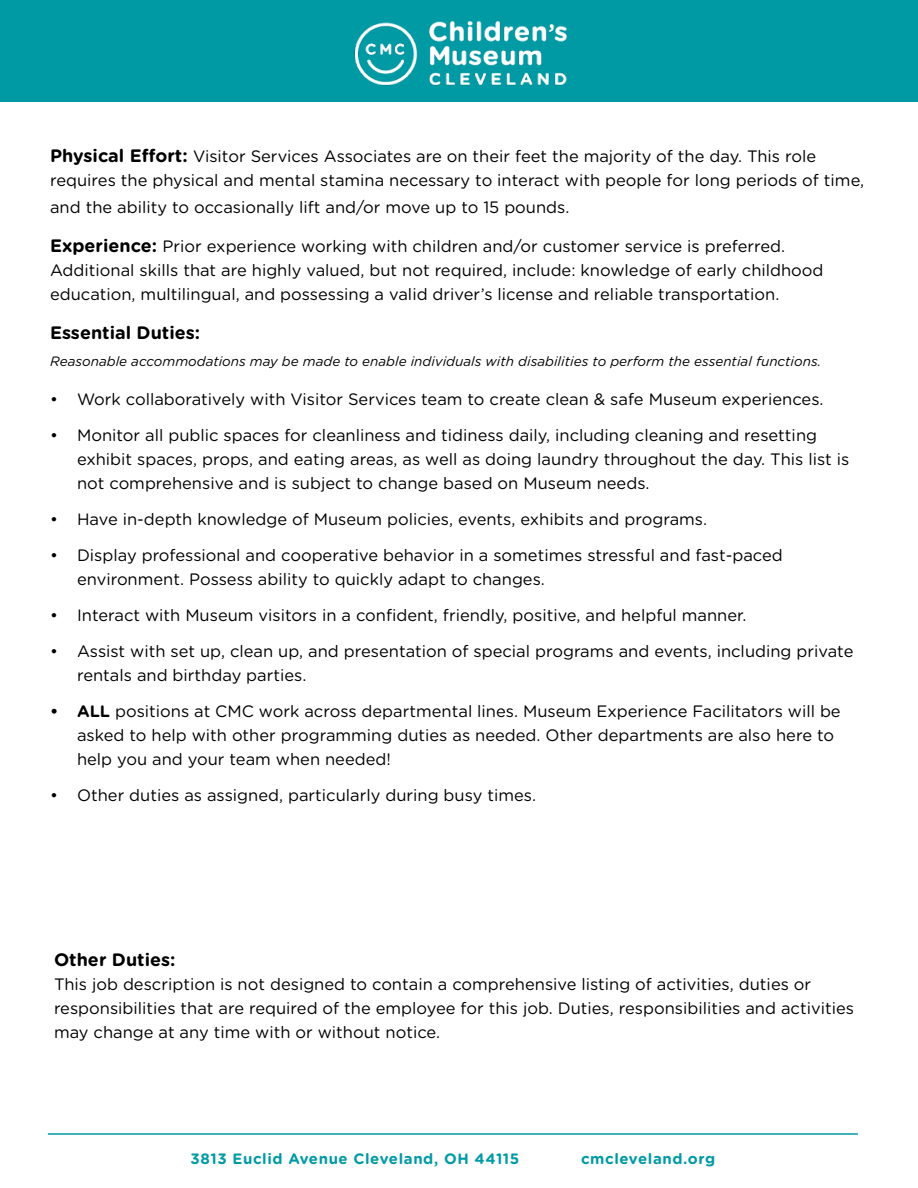
<style>
.page{position:relative;width:918px;height:1188px;background:#fff}
.page>*{position:absolute;margin:0;border:0;box-sizing:border-box;transform-origin:0 0}
.t1{font:700 18px "Gotham Rounded";color:#000}
.t2{font:16.5px/24px "Gotham Rounded";color:#000}
.t3{font:700 15px "Gotham Rounded";letter-spacing:.04em;color:#009aa5}
.t4{font:italic 13.5px "Gotham Rounded";color:#000}
.s1{font-weight:700;font-size:18px}
.s2{font-weight:700}
</style>
<div class="page">
<hr style="left:48px;top:1133px;width:810px;height:2px;background:#009aa5">
<div style="left:0;top:0;width:918px;height:102px;background:#009aa5"></div>
<img style="left:355px;top:22px;width:212px;height:63px">
<p class="t2" style="left:50px;top:144px;width:816px"><span class="s1">Physical Effort:</span> Visitor Services Associates are on their feet the majority of the day. This role requires the physical and mental stamina necessary to interact with people for long periods of time,</p>
<p class="t2" style="left:50px;top:195px;width:521px">and the ability to occasionally lift and/or move up to 15 pounds.</p>
<p class="t2" style="left:50px;top:234px;width:737px"><span class="s1">Experience:</span> Prior experience working with children and/or customer service is preferred.</p>
<p class="t2" style="left:50px;top:258px;width:775px">Additional skills that are highly valued, but not required, include: knowledge of early childhood education, multilingual, and possessing a valid driver’s license and reliable transportation.</p>
<p class="t1" style="left:50px;top:320px;width:152px">Essential Duties:</p>
<p class="t4" style="left:50px;top:352px;width:773px">Reasonable accommodations may be made to enable individuals with disabilities to perform the essential functions.</p>
<p class="t2" style="left:50px;top:387px;width:775px">• Work collaboratively with Visitor Services team to create clean &amp; safe Museum experiences.</p>
<p class="t2" style="left:77px;top:423px;width:774px;text-indent:-27px">• Monitor all public spaces for cleanliness and tidiness daily, including cleaning and resetting exhibit spaces, props, and eating areas, as well as doing laundry throughout the day. This list is not comprehensive and is subject to change based on Museum needs.</p>
<p class="t2" style="left:50px;top:507px;width:659px">• Have in-depth knowledge of Museum policies, events, exhibits and programs.</p>
<p class="t2" style="left:77px;top:543px;width:707px;text-indent:-27px">• Display professional and cooperative behavior in a sometimes stressful and fast-paced environment. Possess ability to quickly adapt to changes.</p>
<p class="t2" style="left:50px;top:603px;width:698px">• Interact with Museum visitors in a confident, friendly, positive, and helpful manner.</p>
<p class="t2" style="left:77px;top:639px;width:778px;text-indent:-27px">• Assist with set up, clean up, and presentation of special programs and events, including private rentals and birthday parties.</p>
<p class="t2" style="left:77px;top:699px;width:765px;text-indent:-27px"><span class="s2">• ALL</span> positions at CMC work across departmental lines. Museum Experience Facilitators will be asked to help with other programming duties as needed. Other departments are also here to help you and your team when needed!</p>
<p class="t2" style="left:50px;top:783px;width:488px">• Other duties as assigned, particularly during busy times.</p>
<p class="t1" style="left:54px;top:947px;width:123px">Other Duties:</p>
<p class="t2" style="left:54px;top:972px;width:801px">This job description is not designed to contain a comprehensive listing of activities, duties or responsibilities that are required of the employee for this job. Duties, responsibilities and activities may change at any time with or without notice.</p>
<p class="t3" style="left:191px;top:1148px;width:330px">3813 Euclid Avenue Cleveland, OH 44115</p>
<p class="t3" style="left:581px;top:1148px;width:136px">cmcleveland.org</p>
</div>
